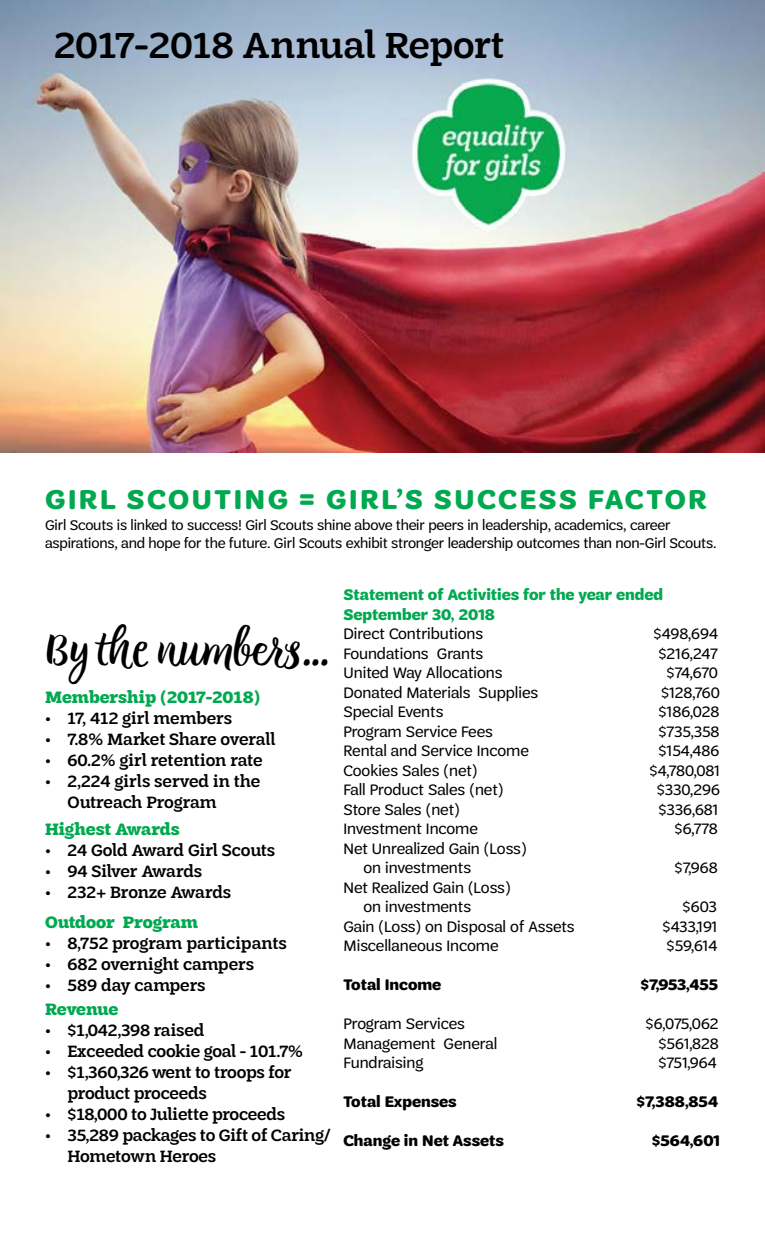
<style>
.page{position:relative;width:765px;height:1260px;background:#fff}
.page>*{position:absolute;margin:0;border:0;box-sizing:border-box;transform-origin:0 0}
.t1{font:46.25px "Thin Mint Script";color:#000}
.t2{font:500 38.75px "Trefoil Slab";letter-spacing:-.005em;color:#000}
.t3{font:28.75px "Trefoil DIY Solid";color:#00a94f}
.t4{font:500 17.5px/21px "Trefoil Slab";letter-spacing:-.01em;color:#000}
.t5{font:700 17.5px "Trefoil Slab";letter-spacing:-.005em;color:#00a94f}
.t6{font:16.25px/19.5px "Trefoil Sans";color:#000}
.t7{font:700 16.25px "Trefoil Sans";color:#000}
.t8{font:700 16.25px/19.5px "Trefoil Sans";color:#00a94f}
.t9{font:15px/18px "Trefoil Sans";letter-spacing:-.01em;color:#000}
</style>
<div class="page">
<img style="left:0;top:0;width:765px;height:453px">
<h2 class="t2" style="left:54px;top:23px;width:452px">2017-2018 Annual Report</h2>
<h3 class="t3" style="left:45px;top:483px;width:666px">GIRL SCOUTING = GIRL’S SUCCESS FACTOR</h3>
<p class="t9" style="left:45px;top:516px;width:673px">Girl Scouts is linked to success! Girl Scouts shine above their peers in leadership, academics, career aspirations, and hope for the future. Girl Scouts exhibit stronger leadership outcomes than non-Girl Scouts.</p>
<h1 class="t1" style="left:45px;top:622px;width:285px">By the numbers...</h1>
<p class="t5" style="left:45px;top:688px;width:217px">Membership (2017-2018)</p>
<p class="t4" style="left:45px;top:708px;width:189px">• 17, 412 girl members</p>
<p class="t4" style="left:45px;top:729px;width:232px">• 7.8% Market Share overall</p>
<p class="t4" style="left:45px;top:750px;width:219px">• 60.2% girl retention rate</p>
<p class="t4" style="left:68px;top:771px;width:194px;text-indent:-23px">• 2,224 girls served in the<br>Outreach Program</p>
<p class="t5" style="left:45px;top:820px;width:136px">Highest Awards</p>
<p class="t4" style="left:45px;top:840px;width:232px">• 24 Gold Award Girl Scouts</p>
<p class="t4" style="left:45px;top:861px;width:159px">• 94 Silver Awards</p>
<p class="t4" style="left:45px;top:882px;width:188px">• 232+ Bronze Awards</p>
<p class="t5" style="left:45px;top:913px;width:155px">Outdoor Program</p>
<p class="t4" style="left:45px;top:933px;width:243px">• 8,752 program participants</p>
<p class="t4" style="left:45px;top:954px;width:211px">• 682 overnight campers</p>
<p class="t4" style="left:45px;top:975px;width:162px">• 589 day campers</p>
<p class="t5" style="left:45px;top:1000px;width:75px">Revenue</p>
<p class="t4" style="left:45px;top:1020px;width:161px">• $1,042,398 raised</p>
<p class="t4" style="left:45px;top:1041px;width:260px">• Exceeded cookie goal - 101.7%</p>
<p class="t4" style="left:68px;top:1062px;width:225px;text-indent:-23px">• $1,360,326 went to troops for product proceeds</p>
<p class="t4" style="left:45px;top:1104px;width:242px">• $18,000 to Juliette proceeds</p>
<p class="t4" style="left:68px;top:1125px;width:265px;text-indent:-23px">• 35,289 packages to Gift of Caring/<br>Hometown Heroes</p>
<p class="t8" style="left:343px;top:585px;width:321px">Statement of Activities for the year ended<br>September 30, 2018</p>
<p class="t6" style="left:343px;top:624px;width:141px">Direct Contributions</p>
<p class="t6" style="left:654px;top:624px;width:66px">$498,694</p>
<p class="t6" style="left:343px;top:644px;width:141px">Foundations Grants</p>
<p class="t6" style="left:659px;top:644px;width:61px">$216,247</p>
<p class="t6" style="left:343px;top:663px;width:161px">United Way Allocations</p>
<p class="t6" style="left:667px;top:663px;width:53px">$74,670</p>
<p class="t6" style="left:343px;top:683px;width:196px">Donated Materials Supplies</p>
<p class="t6" style="left:661px;top:683px;width:60px">$128,760</p>
<p class="t6" style="left:343px;top:702px;width:101px">Special Events</p>
<p class="t6" style="left:658px;top:702px;width:63px">$186,028</p>
<p class="t6" style="left:343px;top:722px;width:151px">Program Service Fees</p>
<p class="t6" style="left:659px;top:722px;width:63px">$735,358</p>
<p class="t6" style="left:343px;top:741px;width:187px">Rental and Service Income</p>
<p class="t6" style="left:659px;top:741px;width:63px">$154,486</p>
<p class="t6" style="left:343px;top:761px;width:136px">Cookies Sales (net)</p>
<p class="t6" style="left:650px;top:761px;width:72px">$4,780,081</p>
<p class="t6" style="left:343px;top:780px;width:161px">Fall Product Sales (net)</p>
<p class="t6" style="left:657px;top:780px;width:65px">$330,296</p>
<p class="t6" style="left:344px;top:800px;width:118px">Store Sales (net)</p>
<p class="t6" style="left:659px;top:800px;width:61px">$336,681</p>
<p class="t6" style="left:344px;top:819px;width:136px">Investment Income</p>
<p class="t6" style="left:675px;top:819px;width:45px">$6,778</p>
<p class="t6" style="left:364px;top:839px;width:165px;text-indent:-20px">Net Unrealized Gain (Loss) on investments</p>
<p class="t6" style="left:675px;top:858px;width:45px">$7,968</p>
<p class="t6" style="left:364px;top:878px;width:149px;text-indent:-20px">Net Realized Gain (Loss) on investments</p>
<p class="t6" style="left:683px;top:897px;width:36px">$603</p>
<p class="t6" style="left:344px;top:917px;width:233px">Gain (Loss) on Disposal of Assets</p>
<p class="t6" style="left:663px;top:917px;width:56px">$433,191</p>
<p class="t6" style="left:344px;top:936px;width:157px">Miscellaneous Income</p>
<p class="t6" style="left:667px;top:936px;width:52px">$59,614</p>
<p class="t7" style="left:344px;top:976px;width:99px">Total Income</p>
<p class="t7" style="left:640px;top:976px;width:79px">$7,953,455</p>
<p class="t6" style="left:344px;top:1014px;width:123px">Program Services</p>
<p class="t6" style="left:646px;top:1014px;width:74px">$6,075,062</p>
<p class="t6" style="left:344px;top:1034px;width:155px">Management General</p>
<p class="t6" style="left:659px;top:1034px;width:62px">$561,828</p>
<p class="t6" style="left:344px;top:1053px;width:81px">Fundraising</p>
<p class="t6" style="left:658px;top:1053px;width:60px">$751,964</p>
<p class="t7" style="left:344px;top:1093px;width:115px">Total Expenses</p>
<p class="t7" style="left:637px;top:1093px;width:83px">$7,388,854</p>
<p class="t7" style="left:344px;top:1132px;width:162px">Change in Net Assets</p>
<p class="t7" style="left:652px;top:1132px;width:70px">$564,601</p>
</div>
